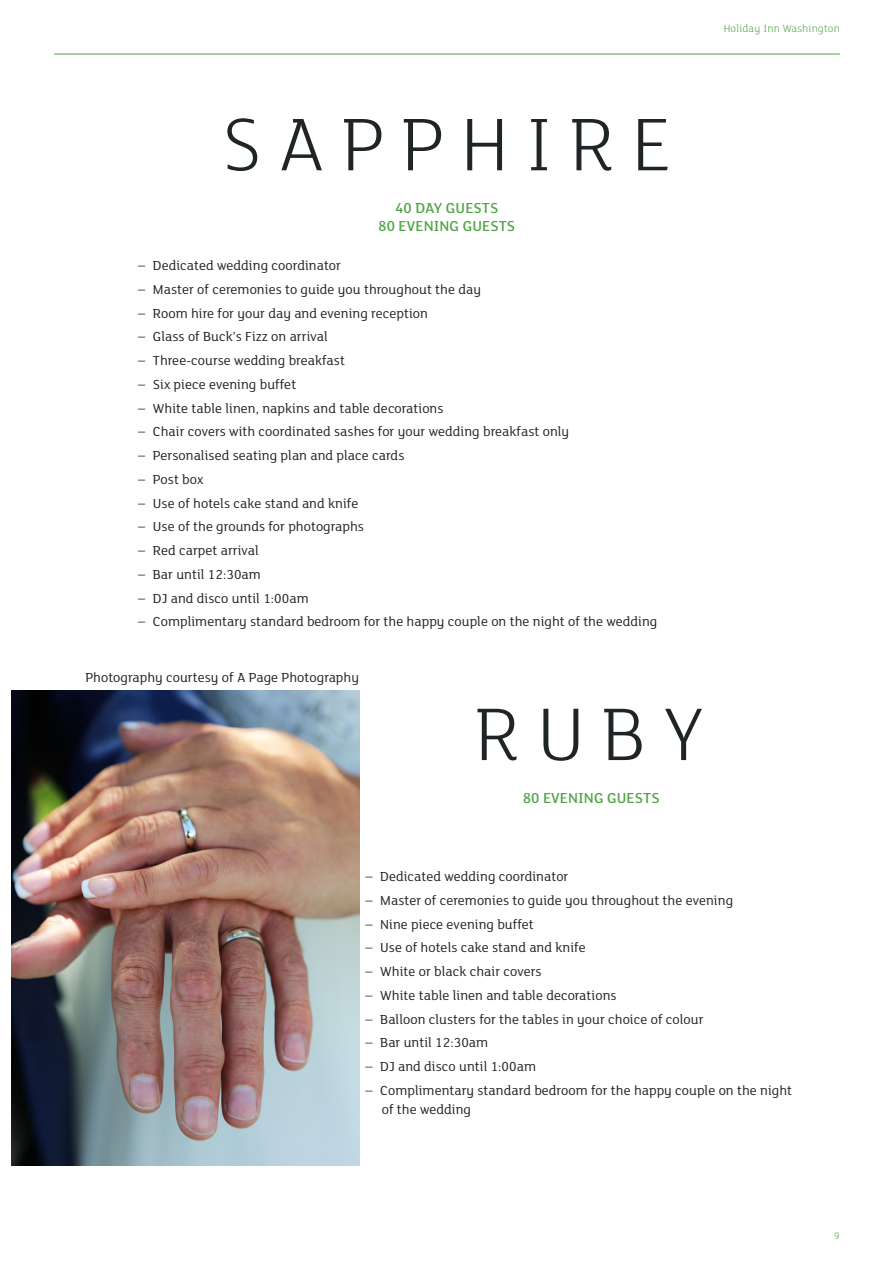
<style>
.page{position:relative;width:893px;height:1263px;background:#fff}
.page>*{position:absolute;margin:0;border:0;box-sizing:border-box;transform-origin:0 0}
.t1{font:300 81px "FS Lola";letter-spacing:.2em;color:#1f2426}
.t2{font:500 15.75px/18px "FS Lola";letter-spacing:.005em;color:#50a345;text-align:center}
.Dashed_Bullet_copy{font:14.25px/19.5px "FS Lola";letter-spacing:.005em;color:#1f2426}
.t3{font:300 11.25px "FS Lola";letter-spacing:.02em;color:#50a345}
.t4{font:300 10.5px "FS Lola";color:#50a345}
</style>
<div class="page">
<hr style="left:54px;top:54px;width:786px;height:1px;background:#50a345">
<img style="left:11px;top:690px;width:348px;height:475px">
<p class="t3" style="left:724px;top:21px;width:118px">Holiday Inn Washington</p>
<p class="t1" style="left:222px;top:92px;width:452px">SAPPHIRE</p>
<p class="t2" style="left:378px;top:198px;width:138px">40 DAY GUESTS<br>80 EVENING GUESTS</p>
<p class="Dashed_Bullet_copy" style="left:138px;top:255px;width:205px">– Dedicated wedding coordinator</p>
<p class="Dashed_Bullet_copy" style="left:138px;top:279px;width:344px">– Master of ceremonies to guide you throughout the day</p>
<p class="Dashed_Bullet_copy" style="left:138px;top:303px;width:291px">– Room hire for your day and evening reception</p>
<p class="Dashed_Bullet_copy" style="left:138px;top:326px;width:191px">– Glass of Buck’s Fizz on arrival</p>
<p class="Dashed_Bullet_copy" style="left:138px;top:350px;width:208px">– Three-course wedding breakfast</p>
<p class="Dashed_Bullet_copy" style="left:138px;top:374px;width:160px">– Six piece evening buffet</p>
<p class="Dashed_Bullet_copy" style="left:138px;top:398px;width:307px">– White table linen, napkins and table decorations</p>
<p class="Dashed_Bullet_copy" style="left:138px;top:421px;width:433px">– Chair covers with coordinated sashes for your wedding breakfast only</p>
<p class="Dashed_Bullet_copy" style="left:138px;top:445px;width:268px">– Personalised seating plan and place cards</p>
<p class="Dashed_Bullet_copy" style="left:138px;top:469px;width:67px">– Post box</p>
<p class="Dashed_Bullet_copy" style="left:138px;top:493px;width:222px">– Use of hotels cake stand and knife</p>
<p class="Dashed_Bullet_copy" style="left:138px;top:516px;width:227px">– Use of the grounds for photographs</p>
<p class="Dashed_Bullet_copy" style="left:138px;top:540px;width:122px">– Red carpet arrival</p>
<p class="Dashed_Bullet_copy" style="left:138px;top:564px;width:124px">– Bar until 12:30am</p>
<p class="Dashed_Bullet_copy" style="left:138px;top:588px;width:172px">– DJ and disco until 1:00am</p>
<p class="Dashed_Bullet_copy" style="left:138px;top:611px;width:521px">– Complimentary standard bedroom for the happy couple on the night of the wedding</p>
<p class="Dashed_Bullet_copy" style="left:85px;top:667px;width:275px">Photography courtesy of A Page Photography</p>
<p class="t1" style="left:474px;top:681px;width:231px">RUBY</p>
<p class="t2" style="left:523px;top:788px;width:138px">80 EVENING GUESTS</p>
<p class="Dashed_Bullet_copy" style="left:365px;top:866px;width:205px">– Dedicated wedding coordinator</p>
<p class="Dashed_Bullet_copy" style="left:365px;top:890px;width:369px">– Master of ceremonies to guide you throughout the evening</p>
<p class="Dashed_Bullet_copy" style="left:365px;top:914px;width:170px">– Nine piece evening buffet</p>
<p class="Dashed_Bullet_copy" style="left:365px;top:937px;width:222px">– Use of hotels cake stand and knife</p>
<p class="Dashed_Bullet_copy" style="left:365px;top:961px;width:178px">– White or black chair covers</p>
<p class="Dashed_Bullet_copy" style="left:365px;top:985px;width:253px">– White table linen and table decorations</p>
<p class="Dashed_Bullet_copy" style="left:365px;top:1009px;width:340px">– Balloon clusters for the tables in your choice of colour</p>
<p class="Dashed_Bullet_copy" style="left:365px;top:1032px;width:124px">– Bar until 12:30am</p>
<p class="Dashed_Bullet_copy" style="left:365px;top:1056px;width:172px">– DJ and disco until 1:00am</p>
<p class="Dashed_Bullet_copy" style="left:382px;top:1080px;width:412px;text-indent:-16px">– Complimentary standard bedroom for the happy couple on the night of the wedding</p>
<p class="t4" style="left:834px;top:1228px;width:7px">9</p>
</div>
